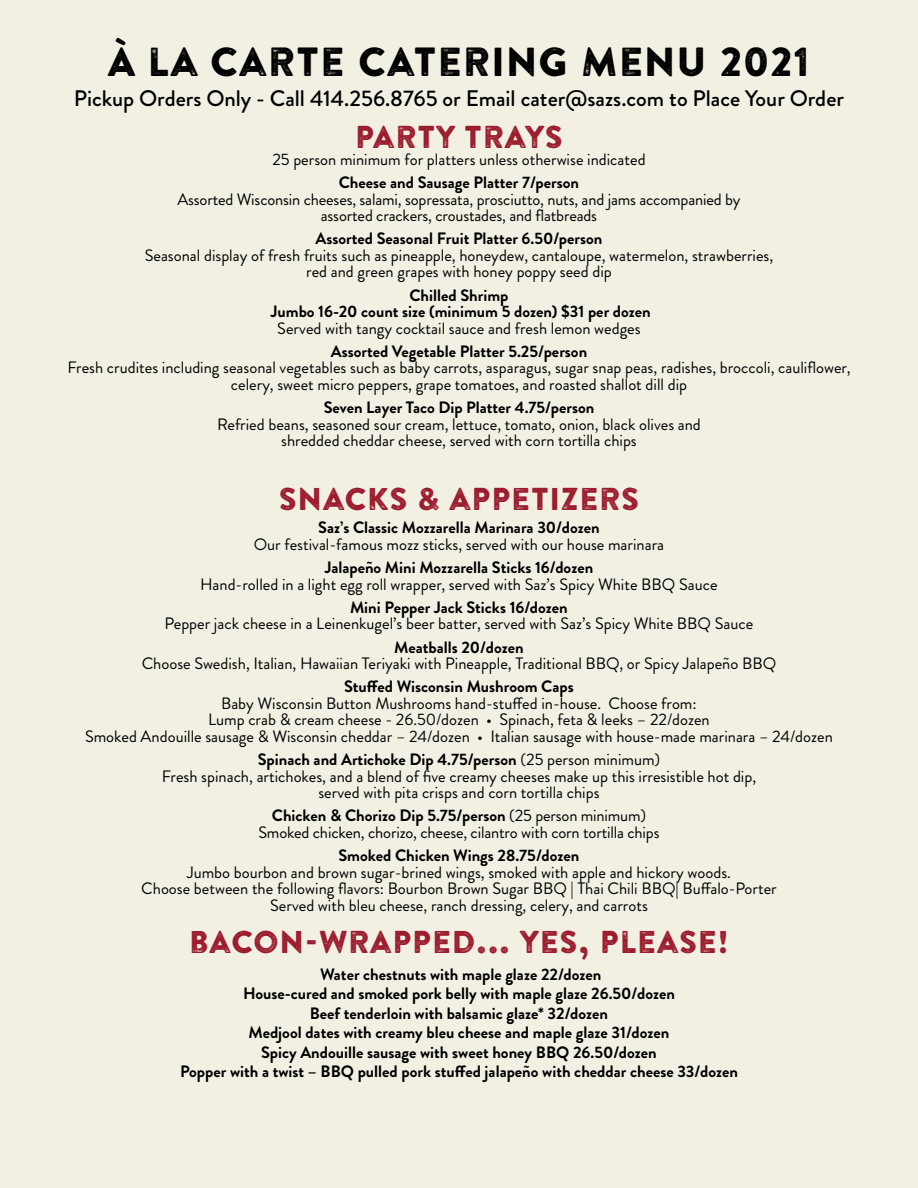
<style>
.page{position:relative;width:918px;height:1188px;background:#f1f0e3}
.page>*{position:absolute;margin:0;border:0;box-sizing:border-box;transform-origin:0 0}
.t1{font:40.5px "Brandon Printed One";color:#000}
.t2{font:31.5px "Brandon Printed One";color:#9c1c2d}
.t3{font:500 22.5px "Brandon Grotesque";color:#000}
.t4{font:16.5px/16.5px "Brandon Grotesque";color:#000;text-align:center}
.t5{font:700 16.5px/19.5px "Brandon Grotesque";color:#000;text-align:center}
.s1{font-weight:700}
</style>
<div class="page">
<h1 class="t1" style="left:107px;top:37px;width:705px">À la Carte Catering Menu 2021</h1>
<h3 class="t3" style="left:74px;top:82px;width:772px">Pickup Orders Only - Call 414.256.8765 or Email cater@sazs.com to Place Your Order</h3>
<h2 class="t2" style="left:355px;top:117px;width:210px">party trays</h2>
<p class="t4" style="left:272px;top:151px;width:375px">25 person minimum for platters unless otherwise indicated</p>
<p class="t5" style="left:339px;top:173px;width:242px">Cheese and Sausage Platter 7/person</p>
<p class="t4" style="left:177px;top:191px;width:565px">Assorted Wisconsin cheeses, salami, sopressata, prosciutto, nuts, and jams accompanied by assorted crackers, croustades, and flatbreads</p>
<p class="t5" style="left:316px;top:229px;width:288px">Assorted Seasonal Fruit Platter 6.50/person</p>
<p class="t4" style="left:145px;top:247px;width:630px">Seasonal display of fresh fruits such as pineapple, honeydew, cantaloupe, watermelon, strawberries, red and green grapes with honey poppy seed dip</p>
<p class="t5" style="left:271px;top:287px;width:382px;line-height:16.5px">Chilled Shrimp<br>Jumbo 16-20 count size (minimum 5 dozen) $31 per dozen</p>
<p class="t4" style="left:277px;top:320px;width:365px">Served with tangy cocktail sauce and fresh lemon wedges</p>
<p class="t5" style="left:331px;top:342px;width:258px">Assorted Vegetable Platter 5.25/person</p>
<p class="t4" style="left:67px;top:360px;width:785px">Fresh crudites including seasonal vegetables such as baby carrots, asparagus, sugar snap peas, radishes, broccoli, cauliflower, celery, sweet micro peppers, grape tomatoes, and roasted shallot dill dip</p>
<p class="t5" style="left:324px;top:398px;width:272px">Seven Layer Taco Dip Platter 4.75/person</p>
<p class="t4" style="left:217px;top:416px;width:485px">Refried beans, seasoned sour cream, lettuce, tomato, onion, black olives and shredded cheddar cheese, served with corn tortilla chips</p>
<h2 class="t2" style="left:278px;top:479px;width:363px">snacks &amp; appetizers</h2>
<p class="t5" style="left:318px;top:518px;width:283px">Saz’s Classic Mozzarella Marinara 30/dozen</p>
<p class="t4" style="left:254px;top:536px;width:412px">Our festival-famous mozz sticks, served with our house marinara</p>
<p class="t5" style="left:325px;top:558px;width:270px">Jalapeño Mini Mozzarella Sticks 16/dozen</p>
<p class="t4" style="left:200px;top:576px;width:519px">Hand-rolled in a light egg roll wrapper, served with Saz’s Spicy White BBQ Sauce</p>
<p class="t5" style="left:350px;top:598px;width:219px">Mini Pepper Jack Sticks 16/dozen</p>
<p class="t4" style="left:165px;top:616px;width:590px">Pepper jack cheese in a Leinenkugel’s beer batter, served with Saz’s Spicy White BBQ Sauce</p>
<p class="t5" style="left:394px;top:637px;width:131px">Meatballs 20/dozen</p>
<p class="t4" style="left:142px;top:655px;width:636px">Choose Swedish, Italian, Hawaiian Teriyaki with Pineapple, Traditional BBQ, or Spicy Jalapeño BBQ</p>
<p class="t5" style="left:344px;top:677px;width:231px">Stuffed Wisconsin Mushroom Caps</p>
<p class="t4" style="left:85px;top:695px;width:749px">Baby Wisconsin Button Mushrooms hand-stuffed in-house. Choose from:<br>Lump crab &amp; cream cheese - 26.50/dozen • Spinach, feta &amp; leeks – 22/dozen<br>Smoked Andouille sausage &amp; Wisconsin cheddar – 24/dozen • Italian sausage with house-made marinara – 24/dozen</p>
<p class="t4" style="left:162px;top:751px;width:596px"><span class="s1">Spinach and Artichoke Dip 4.75/person</span> (25 person minimum)<br>Fresh spinach, artichokes, and a blend of five creamy cheeses make up this irresistible hot dip, served with pita crisps and corn tortilla chips</p>
<p class="t4" style="left:258px;top:808px;width:403px"><span class="s1">Chicken &amp; Chorizo Dip 5.75/person</span> (25 person minimum)<br>Smoked chicken, chorizo, cheese, cilantro with corn tortilla chips</p>
<p class="t5" style="left:339px;top:846px;width:242px">Smoked Chicken Wings 28.75/dozen</p>
<p class="t4" style="left:141px;top:864px;width:637px">Jumbo bourbon and brown sugar-brined wings, smoked with apple and hickory woods.<br>Choose between the following flavors: Bourbon Brown Sugar BBQ | Thai Chili BBQ| Buffalo-Porter<br>Served with bleu cheese, ranch dressing, celery, and carrots</p>
<h2 class="t2" style="left:189px;top:922px;width:542px">bacon-wrapped... yes, please!</h2>
<p class="t5" style="left:180px;top:964px;width:559px">Water chestnuts with maple glaze 22/dozen<br>House-cured and smoked pork belly with maple glaze 26.50/dozen<br>Beef tenderloin with balsamic glaze* 32/dozen<br>Medjool dates with creamy bleu cheese and maple glaze 31/dozen<br>Spicy Andouille sausage with sweet honey BBQ 26.50/dozen<br>Popper with a twist – BBQ pulled pork stuffed jalapeño with cheddar cheese 33/dozen</p>
</div>
